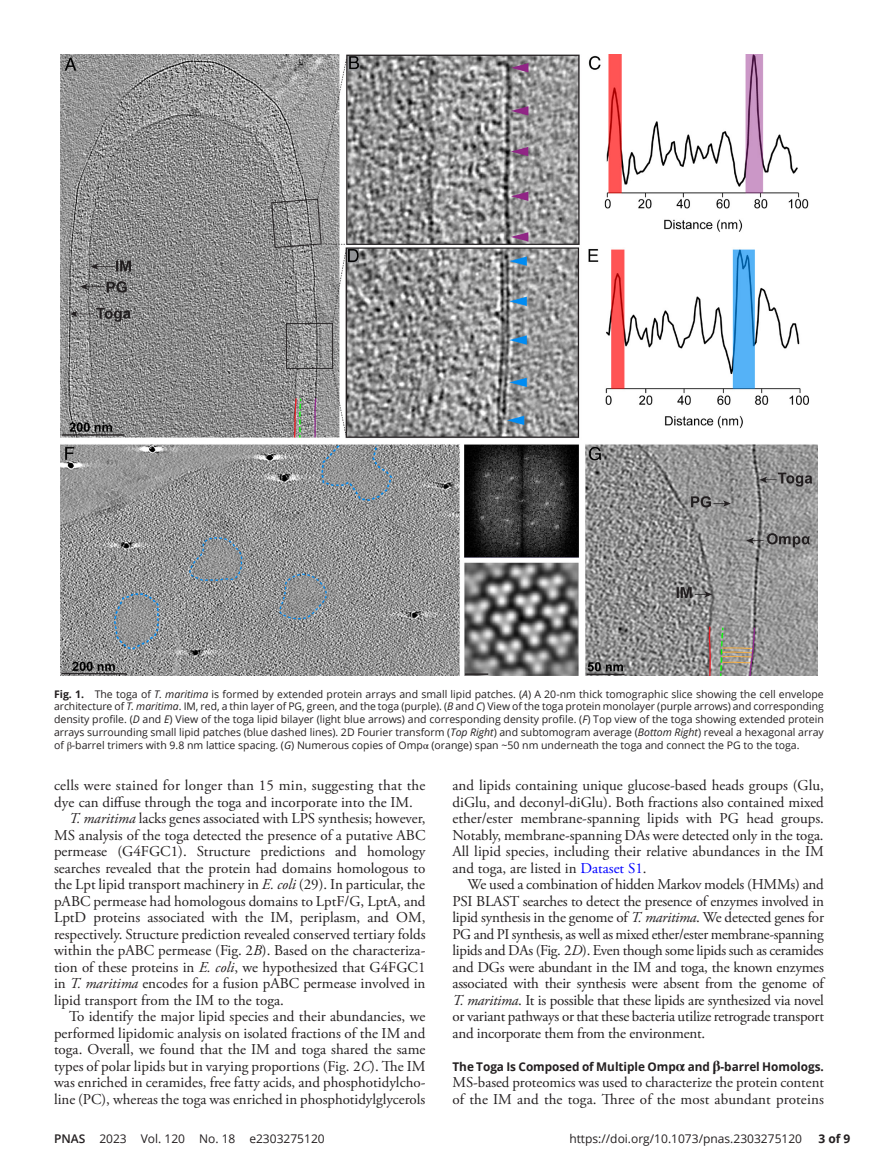
<style>
.page{position:relative;width:878px;height:1175px;background:#fff}
.page>*{position:absolute;margin:0;border:0;box-sizing:border-box;transform-origin:0 0}
.t1{font:15px/16.5px "Adobe Garamond Pro";color:#231f20;text-align:justify}
.t2{font:12px "Open Sans";color:#231f20}
.t3{font:700 12px "Open Sans";letter-spacing:-.005em;color:#231f20}
.t4{font:10.5px/12.8px "Open Sans";color:#231f20;text-align:justify}
.s1{font-weight:700}
.s2{font-style:italic}
.s3{font-family:"STIX"}
.s4{color:#00f}
.s5{font-family:"STIX";font-size:15px}
.s6{font-weight:600}
</style>
<div class="page">
<img style="left:60px;top:54px;width:757px;height:621px">
<p class="t4" style="left:54px;top:687px;width:771px"><span class="s1">Fig. 1.</span> The toga of <span class="s2">T. maritima</span> is formed by extended protein arrays and small lipid patches. (<span class="s2">A</span>) A 20-nm thick tomographic slice showing the cell envelope architecture of <span class="s2">T. maritima</span>. IM, red, a thin layer of PG, green, and the toga (purple). (<span class="s2">B</span> and <span class="s2">C</span>) View of the toga protein monolayer (purple arrows) and corresponding density profile. (<span class="s2">D</span> and <span class="s2">E</span>) View of the toga lipid bilayer (light blue arrows) and corresponding density profile. (<span class="s2">F</span>) Top view of the toga showing extended protein arrays surrounding small lipid patches (blue dashed lines). 2D Fourier transform (<span class="s2">Top Right</span>) and subtomogram average (<span class="s2">Bottom Right</span>) reveal a hexagonal array of <span class="s3">β</span>-barrel trimers with 9.8 nm lattice spacing. (<span class="s2">G</span>) Numerous copies of Omp<span class="s3">α</span> (orange) span ~50 nm underneath the toga and connect the PG to the toga.</p>
<p class="t1" style="left:54px;top:777px;width:373px">cells were stained for longer than 15 min, suggesting that the</p>
<p class="t1" style="left:54px;top:794px;width:360px">dye can diffuse through the toga and incorporate into the IM.</p>
<p class="t1" style="left:69px;top:810px;width:358px"><span class="s2">T. maritima</span> lacks genes associated with LPS synthesis; however,</p>
<p class="t1" style="left:54px;top:827px;width:373px">MS analysis of the toga detected the presence of a putative ABC</p>
<p class="t1" style="left:54px;top:843px;width:373px">permease (G4FGC1). Structure predictions and homology</p>
<p class="t1" style="left:54px;top:860px;width:373px">searches revealed that the protein had domains homologous to</p>
<p class="t1" style="left:54px;top:876px;width:372px">the Lpt lipid transport machinery in <span class="s2">E. coli</span> (29). In particular, the</p>
<p class="t1" style="left:54px;top:893px;width:373px">pABC permease had homologous domains to LptF/G, LptA, and</p>
<p class="t1" style="left:54px;top:909px;width:373px">LptD proteins associated with the IM, periplasm, and OM,</p>
<p class="t1" style="left:54px;top:926px;width:373px">respectively. Structure prediction revealed conserved tertiary folds</p>
<p class="t1" style="left:54px;top:942px;width:373px">within the pABC permease (Fig. 2<span class="s2">B</span>). Based on the characteriza-</p>
<p class="t1" style="left:54px;top:959px;width:373px">tion of these proteins in <span class="s2">E. coli</span>, we hypothesized that G4FGC1</p>
<p class="t1" style="left:54px;top:975px;width:373px">in <span class="s2">T. maritima</span> encodes for a fusion pABC permease involved in</p>
<p class="t1" style="left:54px;top:992px;width:231px">lipid transport from the IM to the toga.</p>
<p class="t1" style="left:69px;top:1008px;width:358px">To identify the major lipid species and their abundancies, we</p>
<p class="t1" style="left:54px;top:1025px;width:373px">performed lipidomic analysis on isolated fractions of the IM and</p>
<p class="t1" style="left:54px;top:1041px;width:373px">toga. Overall, we found that the IM and toga shared the same</p>
<p class="t1" style="left:54px;top:1058px;width:373px">types of polar lipids but in varying proportions (Fig. 2<span class="s2">C</span>). The IM</p>
<p class="t1" style="left:54px;top:1074px;width:373px">was enriched in ceramides, free fatty acids, and phosphotidylcho-</p>
<p class="t1" style="left:54px;top:1091px;width:372px">line (PC), whereas the toga was enriched in phosphotidylglycerols</p>
<p class="t1" style="left:452px;top:777px;width:373px">and lipids containing unique glucose-based heads groups (Glu, diGlu, and deconyl-diGlu). Both fractions also contained mixed ether/ester membrane-spanning lipids with PG head groups.<br>Notably, membrane-spanning DAs were detected only in the toga.<br>All lipid species, including their relative abundances in the IM and toga, are listed in <span class="s4">Dataset S1</span>.</p>
<p class="t1" style="left:452px;top:876px;width:373px;text-indent:15px">We used a combination of hidden Markov models (HMMs) and PSI BLAST searches to detect the presence of enzymes involved in lipid synthesis in the genome of <span class="s2">T. maritima</span>. We detected genes for PG and PI synthesis, as well as mixed ether/ester membrane-spanning lipids and DAs (Fig. 2<span class="s2">D</span>). Even though some lipids such as ceramides and DGs were abundant in the IM and toga, the known enzymes associated with their synthesis were absent from the genome of <span class="s2">T. maritima</span>. It is possible that these lipids are synthesized via novel or variant pathways or that these bacteria utilize retrograde transport and incorporate them from the environment.</p>
<p class="t3" style="left:452px;top:1058px;width:373px">The Toga Is Composed of Multiple Omp<span class="s5">α</span> and <span class="s5">β</span>-barrel Homologs.</p>
<p class="t1" style="left:452px;top:1074px;width:373px">MS-based proteomics was used to characterize the protein content of the IM and the toga. Three of the most abundant proteins</p>
<p class="t2" style="left:54px;top:1130px;width:272px"><span class="s6">PNAS</span> 2023 Vol. 120 No. 18 e2303275120</p>
<p class="t2" style="left:569px;top:1130px;width:234px">https://doi.org/10.1073/pnas.2303275120</p>
<p class="t3" style="left:818px;top:1130px;width:34px">3 of 9</p>
</div>
